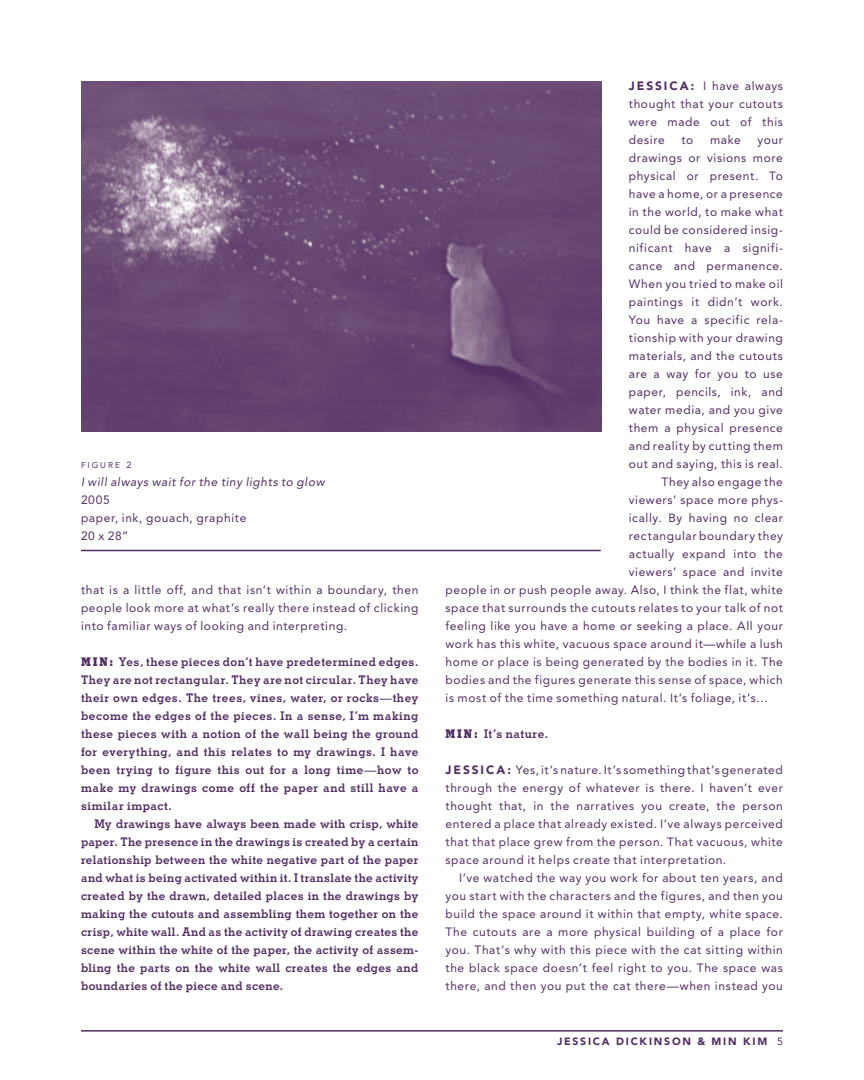
<style>
.page{position:relative;width:864px;height:1080px;background:#fff}
.page>*{position:absolute;margin:0;border:0;box-sizing:border-box;transform-origin:0 0}
.avenir{font:12px/18px "Avenir";letter-spacing:.05em;color:#522e64;text-align:justify}
.stymie{font:700 12px/18px "Stymie BT";letter-spacing:.035em;color:#522e64;text-align:justify}
.avenir-2{font:italic 12px "Avenir";letter-spacing:.045em;color:#522e64}
.t1{font:900 10.5px "Avenir";letter-spacing:.17em;color:#522e64}
.avenir-3{font:8.4px "Avenir";letter-spacing:.23em;color:#522e64}
.s1{font-size:9px}
.s2{font-weight:800}
.s3{font-weight:900}
</style>
<div class="page">
<hr style="left:81px;top:1030px;width:702px;height:2px;background:#522e64">
<img style="left:81px;top:81px;width:521px;height:351px">
<hr style="left:81px;top:550px;width:520px;height:1px;background:#522e64">
<p class="avenir-3" style="left:81px;top:460px;width:52px">figure <span class="s1">2</span></p>
<p class="avenir-2" style="left:81px;top:475px;width:245px">I will always wait for the tiny lights to glow</p>
<p class="avenir" style="left:81px;top:491px;width:30px">2005</p>
<p class="avenir" style="left:81px;top:509px;width:167px">paper, ink, gouach, graphite</p>
<p class="avenir" style="left:81px;top:527px;width:49px">20 x 28”</p>
<p class="avenir" style="left:81px;top:581px;width:339px">that is a little off, and that isn’t within a boundary, then people look more at what’s really there instead of clicking into familiar ways of looking and interpreting.</p>
<p class="stymie" style="left:81px;top:653px;width:339px"><span class="s2">MIN:</span> Yes, these pieces don’t have predetermined edges.<br>They are not rectangular. They are not circular. They have their own edges. The trees, vines, water, or rocks—they become the edges of the pieces. In a sense, I’m making these pieces with a notion of the wall being the ground for everything, and this relates to my drawings. I have been trying to figure this out for a long time—how to make my drawings come off the paper and still have a similar impact.</p>
<p class="stymie" style="left:81px;top:815px;width:339px;text-indent:14px">My drawings have always been made with crisp, white paper. The presence in the drawings is created by a certain relationship between the white negative part of the paper and what is being activated within it. I translate the activity created by the drawn, detailed places in the drawings by making the cutouts and assembling them together on the crisp, white wall. And as the activity of drawing creates the scene within the white of the paper, the activity of assem&shy;bling the parts on the white wall creates the edges and boundaries of the piece and scene.</p>
<p class="avenir" style="left:629px;top:77px;width:156px"><span class="s3">JESSICA:</span> I have always thought that your cutouts were made out of this desire</p>
<p class="avenir" style="left:682px;top:131px;width:13px">to</p>
<p class="avenir" style="left:710px;top:131px;width:32px">make</p>
<p class="avenir" style="left:629px;top:131px;width:156px;text-indent:129px">your drawings or visions more physical or present. To have a home, or a presence in the world, to make what could be considered insig&shy;nificant have a signifi&shy;cance and permanence.<br>When you tried to make oil paintings it didn’t work.<br>You have a specific rela&shy;tionship with your drawing materials, and the cutouts are a way for you to use paper, pencils, ink, and water media, and you give them a physical presence and reality by cutting them out and saying, this is real.</p>
<p class="avenir" style="left:661px;top:473px;width:123px">They also engage the</p>
<p class="avenir" style="left:629px;top:491px;width:156px">viewers’ space more phys-</p>
<p class="avenir" style="left:629px;top:509px;width:156px">ically. By having no clear</p>
<p class="avenir" style="left:629px;top:527px;width:156px">rectangular boundary they</p>
<p class="avenir" style="left:629px;top:545px;width:156px">actually expand into the</p>
<p class="avenir" style="left:629px;top:563px;width:156px">viewers’ space and invite</p>
<p class="avenir" style="left:446px;top:581px;width:339px">people in or push people away. Also, I think the flat, white</p>
<p class="avenir" style="left:446px;top:599px;width:339px">space that surrounds the cutouts relates to your talk of not</p>
<p class="avenir" style="left:446px;top:617px;width:339px">feeling like you have a home or seeking a place. All your</p>
<p class="avenir" style="left:446px;top:635px;width:339px">work has this white, vacuous space around it—while a lush</p>
<p class="avenir" style="left:446px;top:653px;width:339px">home or place is being generated by the bodies in it. The</p>
<p class="avenir" style="left:446px;top:671px;width:339px">bodies and the figures generate this sense of space, which</p>
<p class="avenir" style="left:446px;top:689px;width:324px">is most of the time something natural. It’s foliage, it’s…</p>
<p class="stymie" style="left:446px;top:725px;width:104px"><span class="s2">MIN:</span> It’s nature.</p>
<p class="avenir" style="left:446px;top:761px;width:339px"><span class="s3">J E SS I C A :</span> Yes, it’s nature. It’s something that’s generated through the energy of whatever is there. I haven’t ever thought that, in the narratives you create, the person entered a place that already existed. I’ve always perceived that that place grew from the person. That vacuous, white space around it helps create that interpretation.</p>
<p class="avenir" style="left:446px;top:869px;width:339px;text-indent:14px">I’ve watched the way you work for about ten years, and you start with the characters and the figures, and then you build the space around it within that empty, white space.<br>The cutouts are a more physical building of a place for you. That’s why with this piece with the cat sitting within the black space doesn’t feel right to you. The space was there, and then you put the cat there—when instead you</p>
<p class="t1" style="left:557px;top:1035px;width:212px">JESSICA DICKINSON &amp; MIN KIM</p>
</div>
